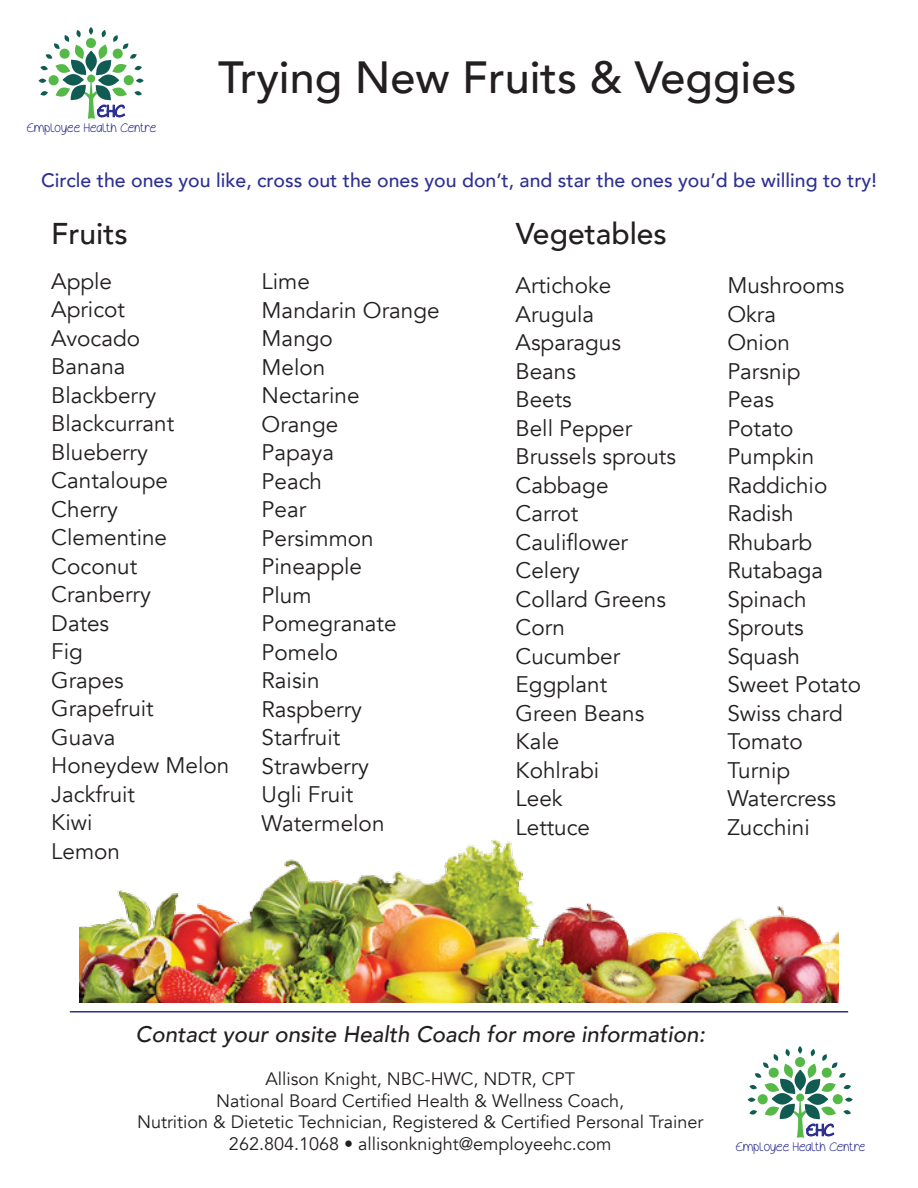
<style>
.page{position:relative;width:918px;height:1188px;background:#fff}
.page>*{position:absolute;margin:0;border:0;box-sizing:border-box;transform-origin:0 0}
.t1{font:500 45px "Avenir";color:#231f20}
.t2{font:500 30px "Avenir";color:#231f20}
.t3{font:22.5px/28.5px "Avenir";color:#231f20}
.t4{font:italic 500 22.5px "Avenir";color:#231f20}
.t5{font:500 19.5px "Avenir";color:#2e3092}
.t6{font:18px/21.6px "Avenir";color:#231f20;text-align:center}
.t7{font:12.3px "Wyllam";letter-spacing:.005em;color:#2e3092}
</style>
<div class="page">
<hr style="left:70px;top:1011px;width:778px;height:2px;background:#2e3092">
<svg style="left:748px;top:1046px;width:105px;height:92px"></svg>
<svg style="left:39px;top:27px;width:105px;height:92px"></svg>
<img style="left:80px;top:840px;width:758px;height:163px">
<h1 class="t1" style="left:218px;top:39px;width:580px">Trying New Fruits &amp; Veggies</h1>
<p class="t7" style="left:27px;top:120px;width:131px">Employee Health Centre</p>
<p class="t5" style="left:41px;top:163px;width:837px">Circle the ones you like, cross out the ones you don’t, and star the ones you’d be willing to try!</p>
<h2 class="t2" style="left:51px;top:207px;width:78px">Fruits</h2>
<h2 class="t2" style="left:516px;top:207px;width:153px">Vegetables</h2>
<p class="t3" style="left:51px;top:267px;width:179px">Apple<br>Apricot<br>Avocado<br>Banana<br>Blackberry<br>Blackcurrant<br>Blueberry<br>Cantaloupe<br>Cherry<br>Clementine<br>Coconut<br>Cranberry<br>Dates<br>Fig<br>Grapes<br>Grapefruit<br>Guava<br>Honeydew Melon<br>Jackfruit<br>Kiwi<br>Lemon</p>
<p class="t3" style="left:262px;top:267px;width:179px">Lime<br>Mandarin Orange<br>Mango<br>Melon<br>Nectarine<br>Orange<br>Papaya<br>Peach<br>Pear<br>Persimmon<br>Pineapple<br>Plum<br>Pomegranate<br>Pomelo<br>Raisin<br>Raspberry<br>Starfruit<br>Strawberry<br>Ugli Fruit<br>Watermelon</p>
<p class="t3" style="left:516px;top:271px;width:162px">Artichoke<br>Arugula<br>Asparagus<br>Beans<br>Beets<br>Bell Pepper<br>Brussels sprouts<br>Cabbage<br>Carrot<br>Cauliflower<br>Celery<br>Collard Greens<br>Corn<br>Cucumber<br>Eggplant<br>Green Beans<br>Kale<br>Kohlrabi<br>Leek<br>Lettuce</p>
<p class="t3" style="left:727px;top:272px;width:135px">Mushrooms<br>Okra<br>Onion<br>Parsnip<br>Peas<br>Potato<br>Pumpkin<br>Raddichio<br>Radish<br>Rhubarb<br>Rutabaga<br>Spinach<br>Sprouts<br>Squash<br>Sweet Potato<br>Swiss chard<br>Tomato<br>Turnip<br>Watercress<br>Zucchini</p>
<p class="t4" style="left:136px;top:1021px;width:571px">Contact your onsite Health Coach for more information:</p>
<p class="t6" style="left:137px;top:1069px;width:568px">Allison Knight, NBC-HWC, NDTR, CPT<br>National Board Certified Health &amp; Wellness Coach,<br>Nutrition &amp; Dietetic Technician, Registered &amp; Certified Personal Trainer 262.804.1068 • allisonknight@employeehc.com</p>
<p class="t7" style="left:736px;top:1139px;width:131px">Employee Health Centre</p>
</div>
